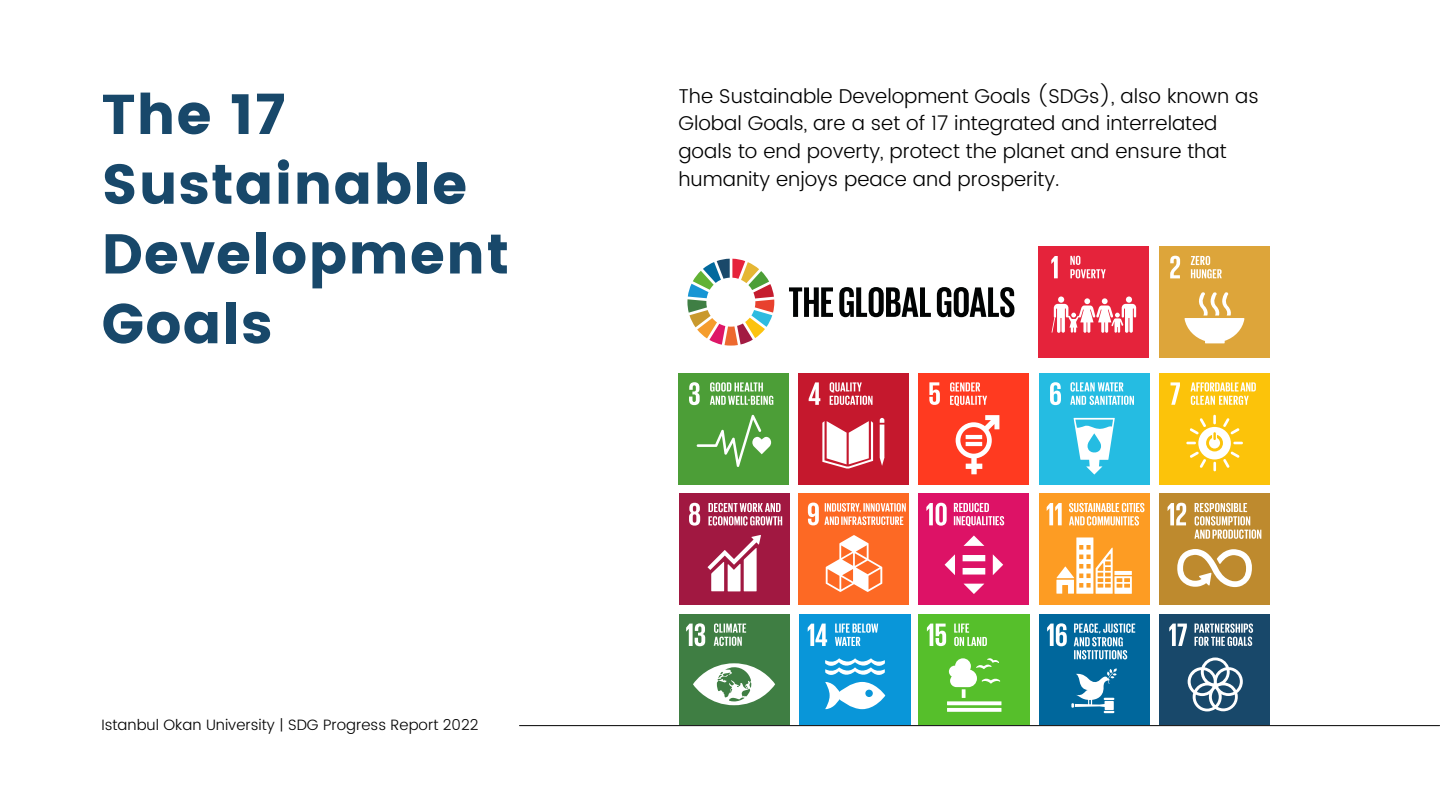
<style>
.page{position:relative;width:1440px;height:810px;background:#fff}
.page>*{position:absolute;margin:0;border:0;box-sizing:border-box;transform-origin:0 0}
.t1{font:56px/69.8px "Poppins";letter-spacing:.015em;color:#18486a}
.t2{font:300 20px/27.8px "Poppins";color:#000}
.t3{font:300 15px "Poppins";color:#000}
</style>
<div class="page">
<svg style="left:687px;top:259px;width:87px;height:87px"></svg>
<svg style="left:839px;top:287px;width:92px;height:30px"></svg>
<svg style="left:937px;top:287px;width:77px;height:30px"></svg>
<svg style="left:789px;top:287px;width:44px;height:30px"></svg>
<div style="left:1038px;top:247px;width:111px;height:111px;background:#e5233b"></div>
<svg style="left:1051px;top:256px;width:85px;height:77px"></svg>
<div style="left:798px;top:373px;width:111px;height:111px;background:#c5182d"></div>
<svg style="left:809px;top:382px;width:11px;height:23px"></svg>
<svg style="left:822px;top:418px;width:62px;height:51px"></svg>
<svg style="left:830px;top:382px;width:43px;height:23px"></svg>
<div style="left:679px;top:494px;width:111px;height:111px;background:#a11841"></div>
<svg style="left:689px;top:503px;width:11px;height:23px"></svg>
<svg style="left:708px;top:535px;width:53px;height:56px"></svg>
<svg style="left:708px;top:503px;width:74px;height:23px"></svg>
<div style="left:919px;top:614px;width:111px;height:111px;background:#56bf2b"></div>
<svg style="left:927px;top:624px;width:19px;height:22px"></svg>
<svg style="left:947px;top:658px;width:54px;height:54px"></svg>
<svg style="left:954px;top:624px;width:33px;height:22px"></svg>
<div style="left:800px;top:614px;width:111px;height:111px;background:#0996d9"></div>
<svg style="left:808px;top:624px;width:77px;height:85px"></svg>
<div style="left:1159px;top:494px;width:111px;height:111px;background:#be8a2e"></div>
<svg style="left:1168px;top:503px;width:93px;height:84px"></svg>
<div style="left:678px;top:373px;width:111px;height:111px;background:#4c9e37"></div>
<svg style="left:689px;top:382px;width:11px;height:23px"></svg>
<svg style="left:697px;top:415px;width:74px;height:52px"></svg>
<svg style="left:710px;top:382px;width:63px;height:23px"></svg>
<div style="left:679px;top:614px;width:111px;height:111px;background:#3f7e43"></div>
<svg style="left:686px;top:623px;width:89px;height:82px"></svg>
<div style="left:1039px;top:614px;width:111px;height:111px;background:#00679c"></div>
<svg style="left:1047px;top:623px;width:20px;height:23px"></svg>
<svg style="left:1074px;top:624px;width:61px;height:35px"></svg>
<svg style="left:1071px;top:668px;width:46px;height:45px"></svg>
<div style="left:1159px;top:373px;width:111px;height:111px;background:#fcc30a"></div>
<svg style="left:1171px;top:382px;width:9px;height:23px"></svg>
<svg style="left:1191px;top:382px;width:65px;height:23px"></svg>
<svg style="left:1186px;top:415px;width:57px;height:56px"></svg>
<div style="left:1039px;top:373px;width:111px;height:111px;background:#25bce2"></div>
<svg style="left:1050px;top:382px;width:84px;height:93px"></svg>
<div style="left:798px;top:494px;width:111px;height:111px;background:#fd6924"></div>
<svg style="left:808px;top:503px;width:98px;height:89px"></svg>
<div style="left:918px;top:373px;width:111px;height:111px;background:#ff3a20"></div>
<svg style="left:929px;top:382px;width:11px;height:23px"></svg>
<svg style="left:956px;top:415px;width:43px;height:59px"></svg>
<svg style="left:950px;top:382px;width:37px;height:24px"></svg>
<div style="left:1159px;top:247px;width:111px;height:111px;background:#dda53a"></div>
<svg style="left:1170px;top:256px;width:10px;height:22px"></svg>
<svg style="left:1185px;top:292px;width:59px;height:51px"></svg>
<svg style="left:1191px;top:256px;width:31px;height:22px"></svg>
<div style="left:918px;top:494px;width:111px;height:111px;background:#dd1266"></div>
<svg style="left:926px;top:503px;width:21px;height:23px"></svg>
<svg style="left:954px;top:503px;width:50px;height:23px"></svg>
<svg style="left:945px;top:535px;width:58px;height:59px"></svg>
<div style="left:1039px;top:494px;width:111px;height:111px;background:#fd9c23"></div>
<svg style="left:1047px;top:503px;width:15px;height:22px"></svg>
<svg style="left:1056px;top:537px;width:76px;height:57px"></svg>
<svg style="left:1069px;top:503px;width:75px;height:23px"></svg>
<div style="left:1159px;top:614px;width:111px;height:111px;background:#18486a"></div>
<svg style="left:1169px;top:624px;width:84px;height:87px"></svg>
<hr style="left:519px;top:725px;width:921px;height:1px;background:#000">
<h1 class="t1" style="left:101px;top:80px;width:409px">The 17<br>Sustainable<br>Development<br>Goals</h1>
<p class="t3" style="left:101px;top:714px;width:379px">Istanbul Okan University | SDG Progress Report 2022</p>
<p class="t2" style="left:678px;top:83px;width:582px">The Sustainable Development Goals (SDGs), also known as Global Goals, are a set of 17 integrated and interrelated goals to end poverty, protect the planet and ensure that humanity enjoys peace and prosperity.</p>
</div>
